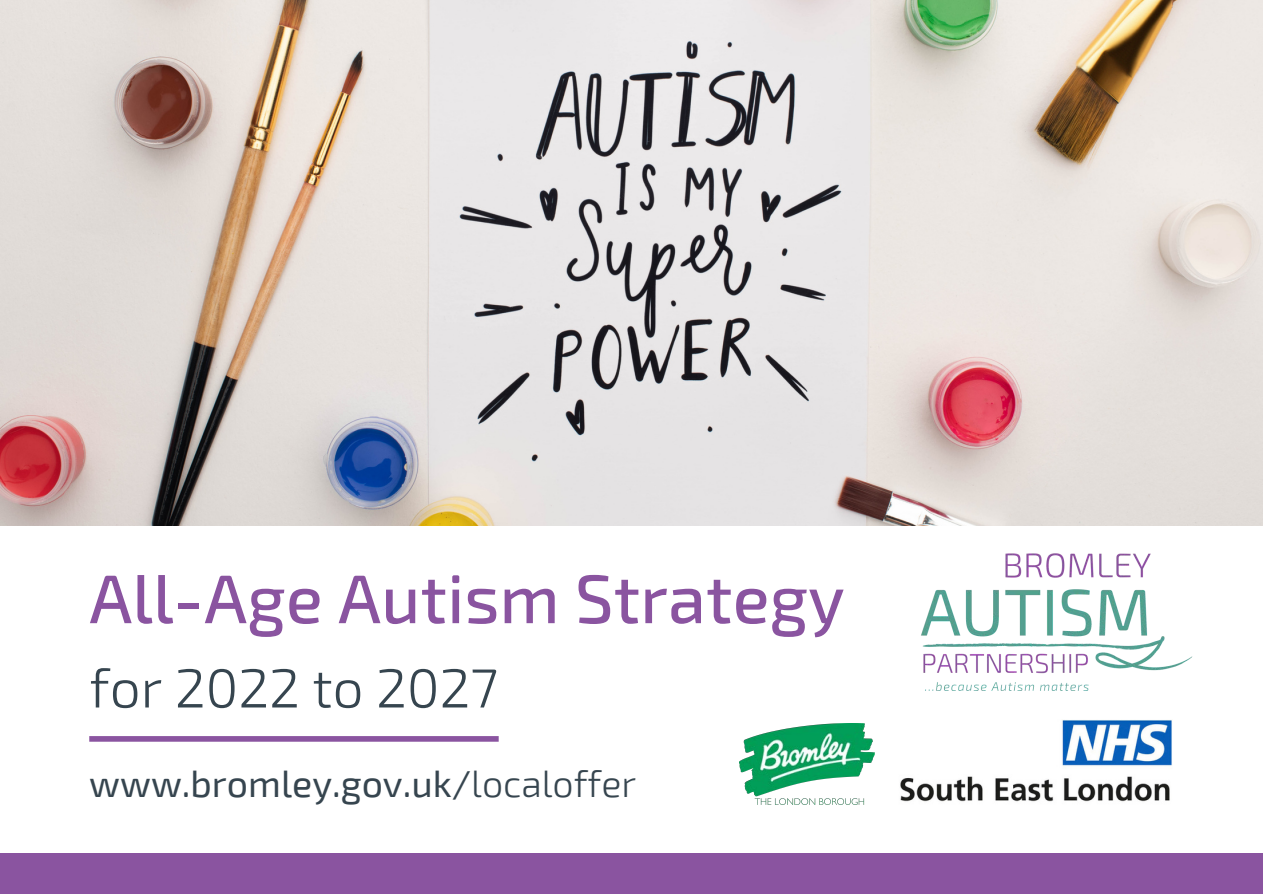
<style>
.page{position:relative;width:1263px;height:894px;background:#fff}
.page>*{position:absolute;margin:0;border:0;box-sizing:border-box;transform-origin:0 0}
.t1{font:500 68.7px "Exo 2";color:#8a54a0}
.t2{font:300 54.9px "Exo 2";color:#36454f}
.t3{font:37.5px "Exo 2";color:#36454f}
.s1{font-weight:300}
</style>
<div class="page">
<img style="left:0;top:0;width:1262px;height:525px">
<img style="left:739px;top:723px;width:135px;height:81px">
<img style="left:921px;top:553px;width:272px;height:138px">
<div style="left:0;top:852px;width:1263px;height:41px;background:#8a54a0"></div>
<svg style="left:89px;top:736px;width:410px;height:5px;background:#8c57a1"></svg>
<img style="left:900px;top:720px;width:272px;height:82px">
<p class="t1" style="left:89px;top:554px;width:757px">All-Age Autism Strategy</p>
<p class="t2" style="left:89px;top:652px;width:410px">for 2022 to 2027</p>
<p class="t3" style="left:89px;top:758px;width:549px">www.bromley.gov.uk/<span class="s1">localoffer</span></p>
</div>
